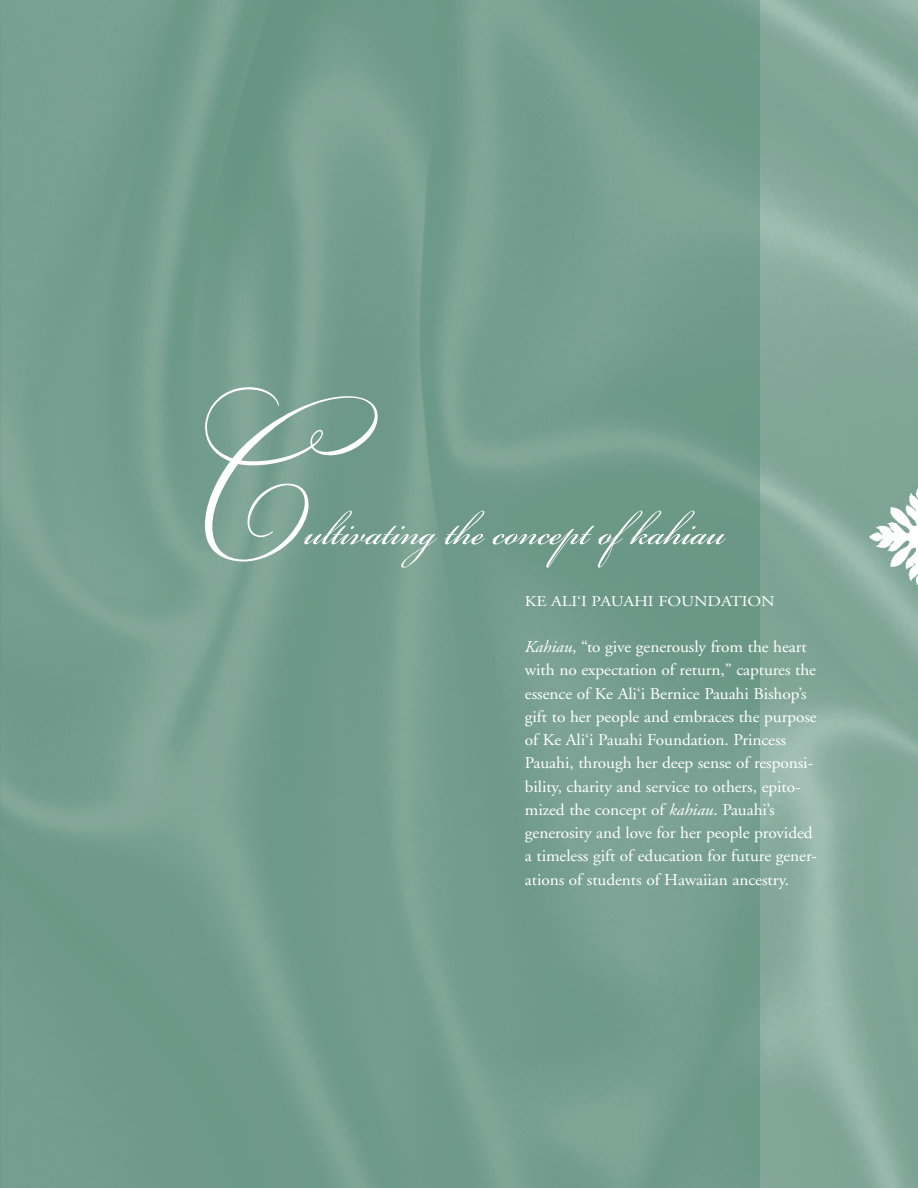
<style>
.page{position:relative;width:918px;height:1188px;background:#fff}
.page>*{position:absolute;margin:0;border:0;box-sizing:border-box;transform-origin:0 0}
.t1{font:150px "Bickham Script MM Sw Caps 400";color:#fff;scale:.95 1}
.t2{font:58.5px "Bickham Script MM 400";color:#fff;scale:.95 1}
.t3{font:16.5px/23.2px "A Kelamona CI";letter-spacing:-.005em;color:#fff;scale:1.05 1}
.t4{font:15px "A Kelamona CI";letter-spacing:-.005em;color:#fff;scale:1.16 1}
.s1{font-style:italic}
</style>
<div class="page">
<img style="left:759px;top:0;width:159px;height:1188px">
<img style="left:0;top:0;width:759px;height:1188px">
<img style="left:868px;top:486px;width:50px;height:103px">
<h1 class="t1" style="left:184px;top:404px;width:138px">C</h1>
<h2 class="t2" style="left:305px;top:490px;width:444px">ultivating the concept ofkahiau</h2>
<p class="t4" style="left:525px;top:595px;width:217px">KE ALI‘I PAUAHI FOUNDATION</p>
<p class="t3" style="left:525px;top:637px;width:280px"><span class="s1">Kahiau</span>, “to give generously from the heart with no expectation of return,” captures the essence of Ke Ali‘i Bernice Pauahi Bishop’s gift to her people and embraces the purpose of Ke Ali‘i Pauahi Foundation. Princess Pauahi, through her deep sense of responsi&shy;bility, charity and service to others, epito&shy;mized the concept of <span class="s1">kahiau</span>. Pauahi’s generosity and love for her people provided a timeless gift of education for future gener&shy;ations of students of Hawaiian ancestry.</p>
</div>
